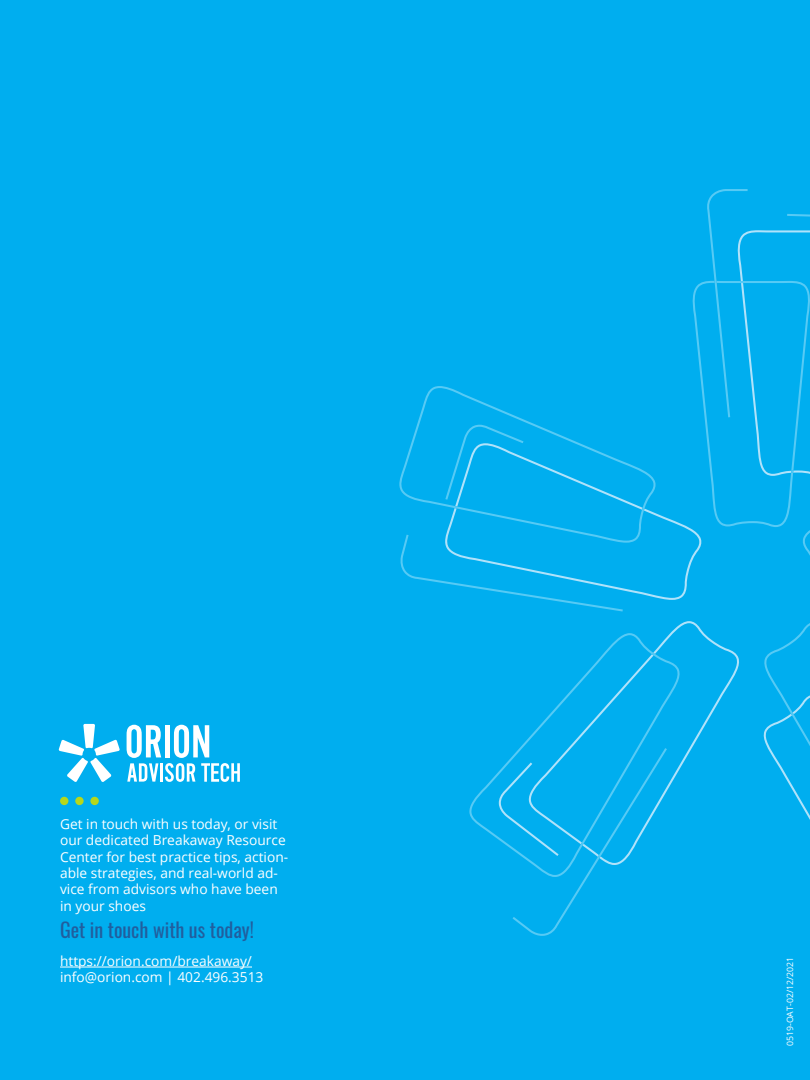
<style>
.page{position:relative;width:810px;height:1080px;background:#00aeef}
.page>*{position:absolute;margin:0;border:0;box-sizing:border-box;transform-origin:0 0}
.t1{font:20px "Oswald";color:#215e9e}
.t2{font:13.75px/16.2px "Open Sans";color:#fff}
.t3{font:8.75px "Open Sans";color:#fff}
</style>
<div class="page">
<svg style="left:623px;top:513px;width:69px;height:87px"></svg>
<svg style="left:399px;top:386px;width:257px;height:157px"></svg>
<svg style="left:763px;top:623px;width:47px;height:197px"></svg>
<svg style="left:670px;top:621px;width:69px;height:144px"></svg>
<svg style="left:469px;top:633px;width:213px;height:207px"></svg>
<svg style="left:445px;top:425px;width:79px;height:75px"></svg>
<svg style="left:692px;top:189px;width:118px;height:372px"></svg>
<svg style="left:499px;top:748px;width:168px;height:188px"></svg>
<svg style="left:400px;top:535px;width:223px;height:77px"></svg>
<svg style="left:59px;top:724px;width:61px;height:58px"></svg>
<svg style="left:127px;top:725px;width:113px;height:57px"></svg>
<div style="left:60px;top:797px;width:8px;height:8px;background:#b6d71b;border-radius:50%"></div>
<div style="left:75px;top:797px;width:9px;height:8px;background:#b6d71b;border-radius:50%"></div>
<div style="left:90px;top:797px;width:9px;height:8px;background:#b6d71b;border-radius:50%"></div>
<hr style="left:60px;top:967px;width:192px;height:1px;background:#fff">
<p class="t2" style="left:60px;top:816px;width:230px">Get in touch with us today, or visit our dedicated Breakaway Resource<br>Center for best practice tips, action&shy;able strategies, and real-world ad&shy;vice from advisors who have been in your shoes</p>
<h1 class="t1" style="left:60px;top:912px;width:195px">Get in touch with us today!</h1>
<p class="t2" style="left:60px;top:952px;width:205px">https://orion.com/breakaway/ info@orion.com | 402.496.3513</p>
<p class="t3" style="left:784px;top:1046px;width:91px;rotate:-90deg">0519-OAT-02/12/2021</p>
</div>
